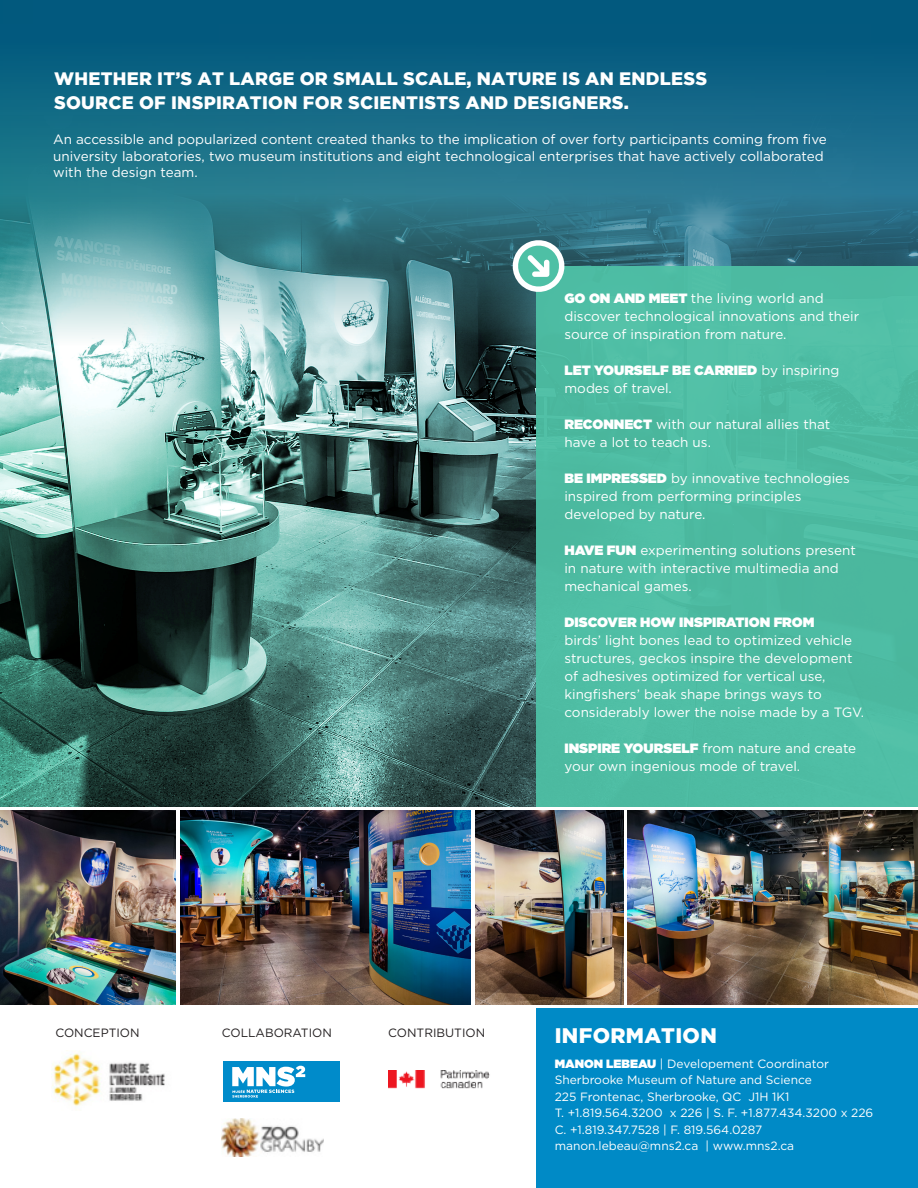
<style>
.page{position:relative;width:918px;height:1188px;background:#fff}
.page>*{position:absolute;margin:0;border:0;box-sizing:border-box;transform-origin:0 0}
.t1{font:900 21px "Gotham";letter-spacing:.015em;color:#fff}
.t2{font:900 18px "Gotham";letter-spacing:.015em;color:#fff}
.t3{font:13.5px/18px "Gotham";color:#fff}
.t4{font:12px "Gotham";color:#fff}
.t5{font:12px "Gotham";color:#231f20}
.s1{font-weight:900}
</style>
<div class="page">
<div style="left:0;top:0;width:918px;height:444px;background:linear-gradient(to right,#086080,#0a5e83)"></div>
<img style="left:0;top:116px;width:918px;height:690px">
<div style="left:536px;top:1009px;width:382px;height:179px;background:#008ac6"></div>
<img style="left:52px;top:1051px;width:113px;height:55px">
<img style="left:221px;top:1119px;width:103px;height:38px">
<img style="left:388px;top:1070px;width:102px;height:19px">
<div style="left:223px;top:1061px;width:117px;height:41px;background:#008bca"></div>
<svg style="left:232px;top:1066px;width:73px;height:32px"></svg>
<img style="left:628px;top:811px;width:290px;height:193px">
<img style="left:180px;top:811px;width:291px;height:193px">
<img style="left:475px;top:811px;width:148px;height:193px">
<img style="left:0;top:811px;width:176px;height:193px">
<div style="left:536px;top:266px;width:382px;height:540px;background:#4ec0a5"></div>
<svg style="left:510px;top:238px;width:57px;height:56px"></svg>
<p class="t2" style="left:54px;top:68px;width:655px">WHETHER IT’S AT LARGE OR SMALL SCALE, NATURE IS AN ENDLESS</p>
<p class="t2" style="left:54px;top:92px;width:576px">SOURCE OF INSPIRATION FOR SCIENTISTS AND DESIGNERS.</p>
<p class="t3" style="left:53px;top:131px;width:775px;line-height:16.5px">An accessible and popularized content created thanks to the implication of over forty participants coming from five university laboratories, two museum institutions and eight technological enterprises that have actively collaborated</p>
<p class="t3" style="left:53px;top:163px;width:146px">with the design team.</p>
<p class="t3" style="left:564px;top:289px;width:296px"><span class="s1">GO ON AND MEET</span> the living world and discover technological innovations and their source of inspiration from nature.</p>
<p class="t3" style="left:564px;top:361px;width:277px"><span class="s1">LET YOURSELF BE CARRIED</span> by inspiring modes of travel.</p>
<p class="t3" style="left:564px;top:415px;width:267px"><span class="s1">RECONNECT</span> with our natural allies that have a lot to teach us.</p>
<p class="t3" style="left:564px;top:469px;width:287px"><span class="s1">BE IMPRESSED</span> by innovative technologies inspired from performing principles developed by nature.</p>
<p class="t3" style="left:564px;top:541px;width:293px"><span class="s1">HAVE FUN</span> experimenting solutions present in nature with interactive multimedia and mechanical games.</p>
<p class="t3" style="left:564px;top:613px;width:301px"><span class="s1">DISCOVER HOW INSPIRATION FROM<br></span>birds’ light bones lead to optimized vehicle structures, geckos inspire the development of adhesives optimized for vertical use, kingfishers’ beak shape brings ways to considerably lower the noise made by a TGV.</p>
<p class="t3" style="left:564px;top:739px;width:293px"><span class="s1">INSPIRE YOURSELF</span> from nature and create your own ingenious mode of travel.</p>
<p class="t5" style="left:56px;top:1025px;width:86px">CONCEPTION</p>
<p class="t5" style="left:222px;top:1025px;width:112px">COLLABORATION</p>
<p class="t5" style="left:388px;top:1025px;width:98px">CONTRIBUTION</p>
<p class="t1" style="left:555px;top:1024px;width:164px">INFORMATION</p>
<p class="t4" style="left:555px;top:1056px;width:276px"><span class="s1">MANON LEBEAU</span> | Developement Coordinator</p>
<p class="t4" style="left:555px;top:1072px;width:259px">Sherbrooke Museum of Nature and Science</p>
<p class="t4" style="left:555px;top:1089px;width:236px">225 Frontenac, Sherbrooke, QC J1H 1K1</p>
<p class="t4" style="left:555px;top:1105px;width:320px">T. +1.819.564.3200 x 226 | S. F. +1.877.434.3200 x 226</p>
<p class="t4" style="left:555px;top:1122px;width:209px">C. +1.819.347.7528 | F. 819.564.0287</p>
<p class="t4" style="left:555px;top:1138px;width:241px">manon.lebeau@mns2.ca | www.mns2.ca</p>
</div>
